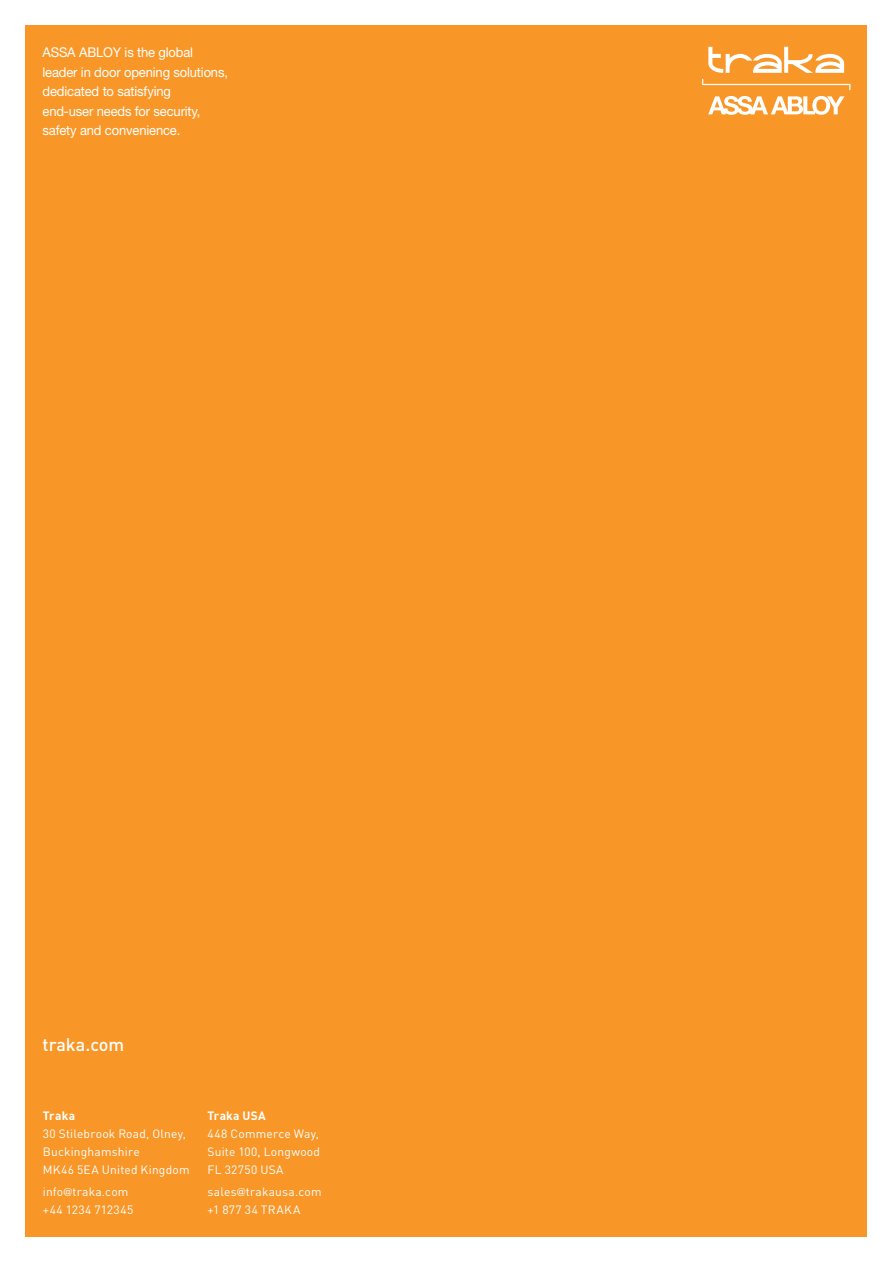
<style>
.page{position:relative;width:893px;height:1263px;background:#fff}
.page>*{position:absolute;margin:0;border:0;box-sizing:border-box;transform-origin:0 0}
.t1{font:500 18px "DIN";color:#fff}
.t2{font:13.5px/19.5px "Helvetica Neue";letter-spacing:-.01em;color:#fff;scale:.96 1}
.t3{font:12px/18px "DIN";letter-spacing:.02em;color:#fff}
.t4{font:700 12px "DIN";letter-spacing:.02em;color:#fff}
.s1{font-family:"Din 17"}
</style>
<div class="page">
<div style="left:26px;top:26px;width:841px;height:1211px;background:#f89728"></div>
<svg style="left:708px;top:96px;width:136px;height:19px"></svg>
<svg style="left:702px;top:79px;width:148px;height:11px"></svg>
<svg style="left:708px;top:47px;width:136px;height:26px"></svg>
<p class="t2" style="left:43px;top:43px;width:195px">ASSA ABLOY is the global leader in door opening solutions, dedicated to satisfying<br>end-user needs for security, safety and convenience.</p>
<h1 class="t1" style="left:43px;top:1033px;width:83px">traka.com</h1>
<p class="t4" style="left:43px;top:1108px;width:34px">Traka</p>
<p class="t3" style="left:43px;top:1124px;width:148px">30 Stilebrook Road, Olney,<br>Buckinghamshire<br>MK46 5EA United Kingdom</p>
<p class="t3" style="left:43px;top:1182px;width:92px">info<span class="s1">@</span>traka.com +44 1234 712345</p>
<p class="t4" style="left:207px;top:1108px;width:60px">Traka USA</p>
<p class="t3" style="left:207px;top:1124px;width:114px;text-align:justify">448 Commerce Way, Suite 100, Longwood FL 32750 USA</p>
<p class="t3" style="left:207px;top:1182px;width:116px">sales<span class="s1">@</span>trakausa.com +1 877 34 TRAKA</p>
</div>
